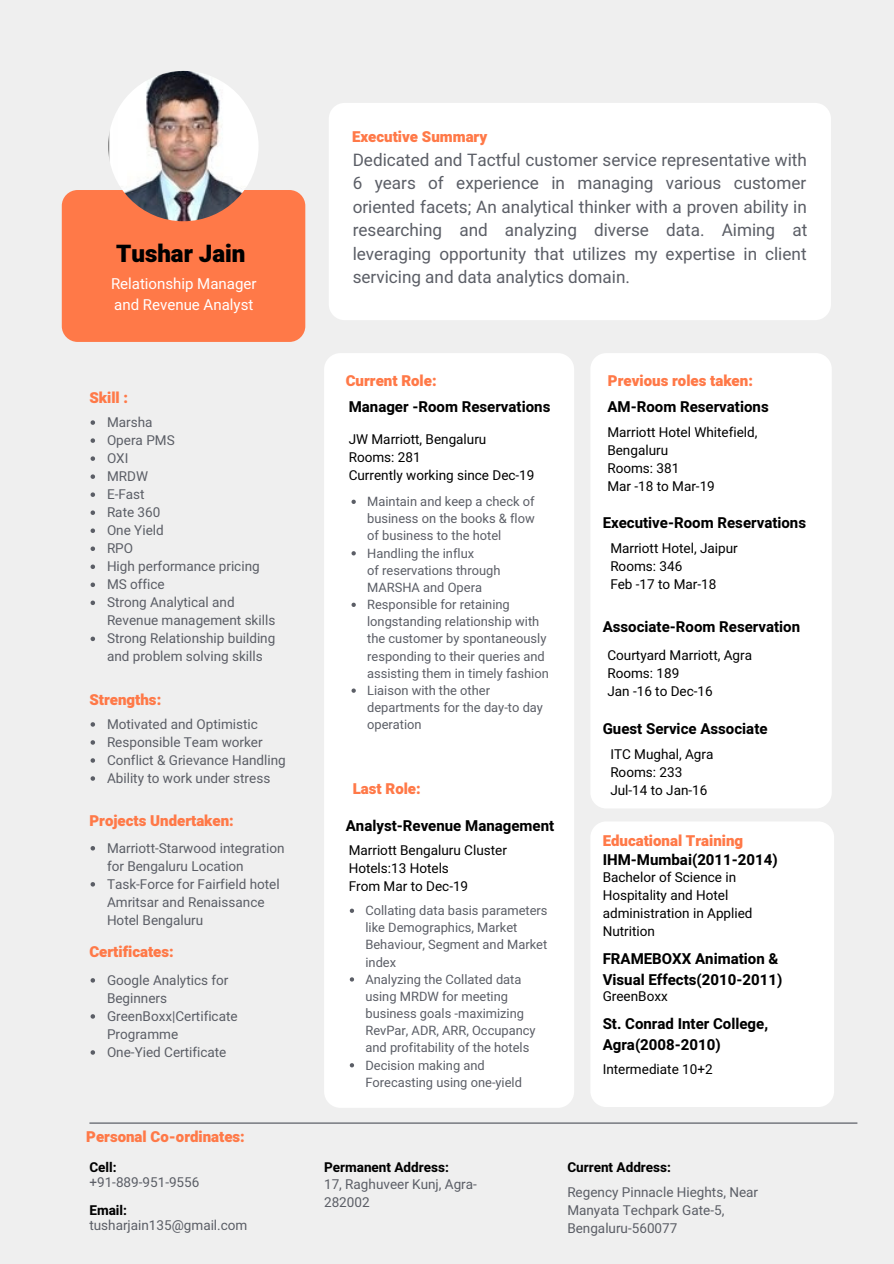
<style>
.page{position:relative;width:894px;height:1264px;background:#fff}
.page>*{position:absolute;margin:0;border:0;box-sizing:border-box;transform-origin:0 0}
.t1{font:900 24px "Heebo";color:#000}
.t2{font:17.1px/23.5px "Heebo";color:#5b5e66;text-align:justify}
.t3{font:700 15px/20.2px "Heebo";color:#000}
.t4{font:900 15px "Heebo";color:#ff7948}
.t5{font:15px/20.2px "Heebo";color:#fff}
.t6{font:13.5px/18px "Heebo";color:#5b5e66}
.t7{font:13.5px/18px "Heebo";color:#000}
.t8{font:700 13.5px "Heebo";color:#000}
.t9{font:12.9px/17.1px "Heebo";color:#5b5e66}
</style>
<div class="page">
<div style="left:0;top:0;width:893px;height:1263px;background:#efefef"></div>
<div style="left:62px;top:190px;width:243px;height:152px;background:#ff7948;border-radius:16px"></div>
<img style="left:108px;top:71px;width:150px;height:150px;border-radius:50%">
<svg style="left:89px;top:1122px;width:768px;height:1px"></svg>
<div style="left:590px;top:821px;width:243px;height:285px;background:#fff;border-radius:16px"></div>
<div style="left:329px;top:103px;width:501px;height:217px;background:#fff;border-radius:16px"></div>
<div style="left:324px;top:353px;width:250px;height:754px;background:#fff;border-radius:16px"></div>
<svg style="left:90px;top:420px;width:5px;height:5px"></svg>
<svg style="left:90px;top:438px;width:5px;height:5px"></svg>
<svg style="left:90px;top:456px;width:5px;height:5px"></svg>
<svg style="left:90px;top:474px;width:5px;height:5px"></svg>
<svg style="left:90px;top:492px;width:5px;height:5px"></svg>
<svg style="left:90px;top:510px;width:5px;height:5px"></svg>
<svg style="left:90px;top:528px;width:5px;height:5px"></svg>
<svg style="left:90px;top:546px;width:5px;height:5px"></svg>
<svg style="left:90px;top:564px;width:5px;height:5px"></svg>
<svg style="left:90px;top:582px;width:5px;height:5px"></svg>
<svg style="left:90px;top:600px;width:5px;height:5px"></svg>
<svg style="left:90px;top:636px;width:5px;height:5px"></svg>
<svg style="left:90px;top:846px;width:5px;height:4px"></svg>
<svg style="left:90px;top:882px;width:5px;height:4px"></svg>
<svg style="left:351px;top:499px;width:5px;height:5px"></svg>
<svg style="left:351px;top:551px;width:5px;height:4px"></svg>
<svg style="left:351px;top:602px;width:5px;height:5px"></svg>
<svg style="left:351px;top:688px;width:5px;height:4px"></svg>
<div style="left:590px;top:353px;width:241px;height:455px;background:#fff;border-radius:16px"></div>
<svg style="left:349px;top:908px;width:5px;height:4px"></svg>
<svg style="left:349px;top:977px;width:5px;height:4px"></svg>
<svg style="left:349px;top:1063px;width:5px;height:4px"></svg>
<svg style="left:90px;top:978px;width:5px;height:4px"></svg>
<svg style="left:90px;top:1014px;width:5px;height:4px"></svg>
<svg style="left:90px;top:1050px;width:5px;height:4px"></svg>
<svg style="left:90px;top:722px;width:5px;height:4px"></svg>
<svg style="left:90px;top:740px;width:5px;height:4px"></svg>
<svg style="left:90px;top:758px;width:5px;height:4px"></svg>
<svg style="left:90px;top:776px;width:5px;height:4px"></svg>
<h1 class="t1" style="left:116px;top:237px;width:131px">Tushar Jain</h1>
<p class="t5" style="left:111px;top:274px;width:147px">Relationship Manager and Revenue Analyst</p>
<p class="t4" style="left:89px;top:387px;width:40px">Skill :</p>
<p class="t6" style="left:107px;top:414px;width:170px">Marsha<br>Opera PMS<br>OXI<br>MRDW<br>E-Fast<br>Rate 360<br>One Yield<br>RPO<br>High performance pricing<br>MS office<br>Strong Analytical and<br>Revenue management skills<br>Strong Relationship building and problem solving skills</p>
<p class="t4" style="left:89px;top:689px;width:73px">Strengths:</p>
<p class="t6" style="left:107px;top:715px;width:180px">Motivated and Optimistic<br>Responsible Team worker<br>Conflict &amp; Grievance Handling<br>Ability to work under stress</p>
<p class="t4" style="left:89px;top:810px;width:146px">Projects Undertaken:</p>
<p class="t6" style="left:107px;top:839px;width:179px">Marriott-Starwood integration for Bengaluru Location<br>Task-Force for Fairfield hotel<br>Amritsar and Renaissance<br>Hotel Bengaluru</p>
<p class="t4" style="left:89px;top:941px;width:86px">Certificates:</p>
<p class="t6" style="left:107px;top:971px;width:132px">Google Analytics for<br>Beginners<br>GreenBoxx|Certificate<br>Programme<br>One-Yied Certificate</p>
<p class="t4" style="left:86px;top:1126px;width:160px">Personal Co-ordinates:</p>
<p class="t8" style="left:89px;top:1157px;width:29px">Cell:</p>
<p class="t8" style="left:89px;top:1200px;width:39px">Email:</p>
<p class="t6" style="left:89px;top:1173px;width:111px">+91-889-951-9556</p>
<p class="t6" style="left:89px;top:1216px;width:159px">tusharjain135@gmail.com</p>
<p class="t4" style="left:352px;top:126px;width:137px">Executive Summary</p>
<p class="t2" style="left:352px;top:148px;width:456px">Dedicated and Tactful customer service representative with 6 years of experience in managing various customer oriented facets; An analytical thinker with a proven ability in researching and analyzing diverse data. Aiming at leveraging opportunity that utilizes my expertise in client servicing and data analytics domain.</p>
<p class="t4" style="left:345px;top:370px;width:92px">Current Role:</p>
<p class="t3" style="left:348px;top:396px;width:203px">Manager -Room Reservations</p>
<p class="t7" style="left:348px;top:430px;width:187px">JW Marriott, Bengaluru<br>Rooms: 281<br>Currently working since Dec-19</p>
<p class="t9" style="left:367px;top:493px;width:183px">Maintain and keep a check of business on the books &amp; flow of business to the hotel<br>Handling the influx<br>of reservations through<br>MARSHA and Opera<br>Responsible for retaining longstanding relationship with the customer by spontaneously responding to their queries and assisting them in timely fashion<br>Liaison with the other departments for the day-to day operation</p>
<p class="t4" style="left:352px;top:778px;width:69px">Last Role:</p>
<p class="t3" style="left:345px;top:816px;width:210px">Analyst-Revenue Management</p>
<p class="t7" style="left:348px;top:841px;width:160px">Marriott Bengaluru Cluster<br>Hotels:13 Hotels<br>From Mar to Dec-19</p>
<p class="t9" style="left:365px;top:902px;width:183px">Collating data basis parameters like Demographics, Market<br>Behaviour, Segment and Market index<br>Analyzing the Collated data using MRDW for meeting business goals -maximizing<br>RevPar, ADR, ARR, Occupancy and profitability of the hotels<br>Decision making and<br>Forecasting using one-yield</p>
<p class="t4" style="left:607px;top:370px;width:146px">Previous roles taken:</p>
<p class="t3" style="left:607px;top:396px;width:163px">AM-Room Reservations</p>
<p class="t7" style="left:607px;top:423px;width:151px">Marriott Hotel Whitefield,<br>Bengaluru<br>Rooms: 381<br>Mar -18 to Mar-19</p>
<p class="t3" style="left:602px;top:513px;width:205px">Executive-Room Reservations</p>
<p class="t7" style="left:610px;top:539px;width:129px">Marriott Hotel, Jaipur<br>Rooms: 346<br>Feb -17 to Mar-18</p>
<p class="t3" style="left:602px;top:616px;width:199px">Associate-Room Reservation</p>
<p class="t7" style="left:607px;top:647px;width:146px">Courtyard Marriott, Agra<br>Rooms: 189<br>Jan -16 to Dec-16</p>
<p class="t3" style="left:602px;top:719px;width:166px">Guest Service Associate</p>
<p class="t7" style="left:610px;top:745px;width:105px">ITC Mughal, Agra<br>Rooms: 233<br>Jul-14 to Jan-16</p>
<p class="t4" style="left:602px;top:830px;width:142px">Educational Training</p>
<p class="t3" style="left:602px;top:850px;width:176px">IHM-Mumbai(2011-2014)</p>
<p class="t7" style="left:602px;top:868px;width:151px">Bachelor of Science in<br>Hospitality and Hotel administration in Applied<br>Nutrition</p>
<p class="t3" style="left:602px;top:949px;width:181px">FRAMEBOXX Animation &amp;<br>Visual Effects(2010-2011)</p>
<p class="t7" style="left:602px;top:987px;width:67px">GreenBoxx</p>
<p class="t3" style="left:602px;top:1014px;width:167px">St. Conrad Inter College,<br>Agra(2008-2010)</p>
<p class="t7" style="left:602px;top:1061px;width:111px">Intermediate 10+2</p>
<p class="t8" style="left:324px;top:1157px;width:126px">Permanent Address:</p>
<p class="t6" style="left:324px;top:1175px;width:154px">17, Raghuveer Kunj, Agra-<br>282002</p>
<p class="t8" style="left:567px;top:1157px;width:105px">Current Address:</p>
<p class="t6" style="left:567px;top:1183px;width:192px">Regency Pinnacle Hieghts, Near<br>Manyata Techpark Gate-5,<br>Bengaluru-560077</p>
</div>
